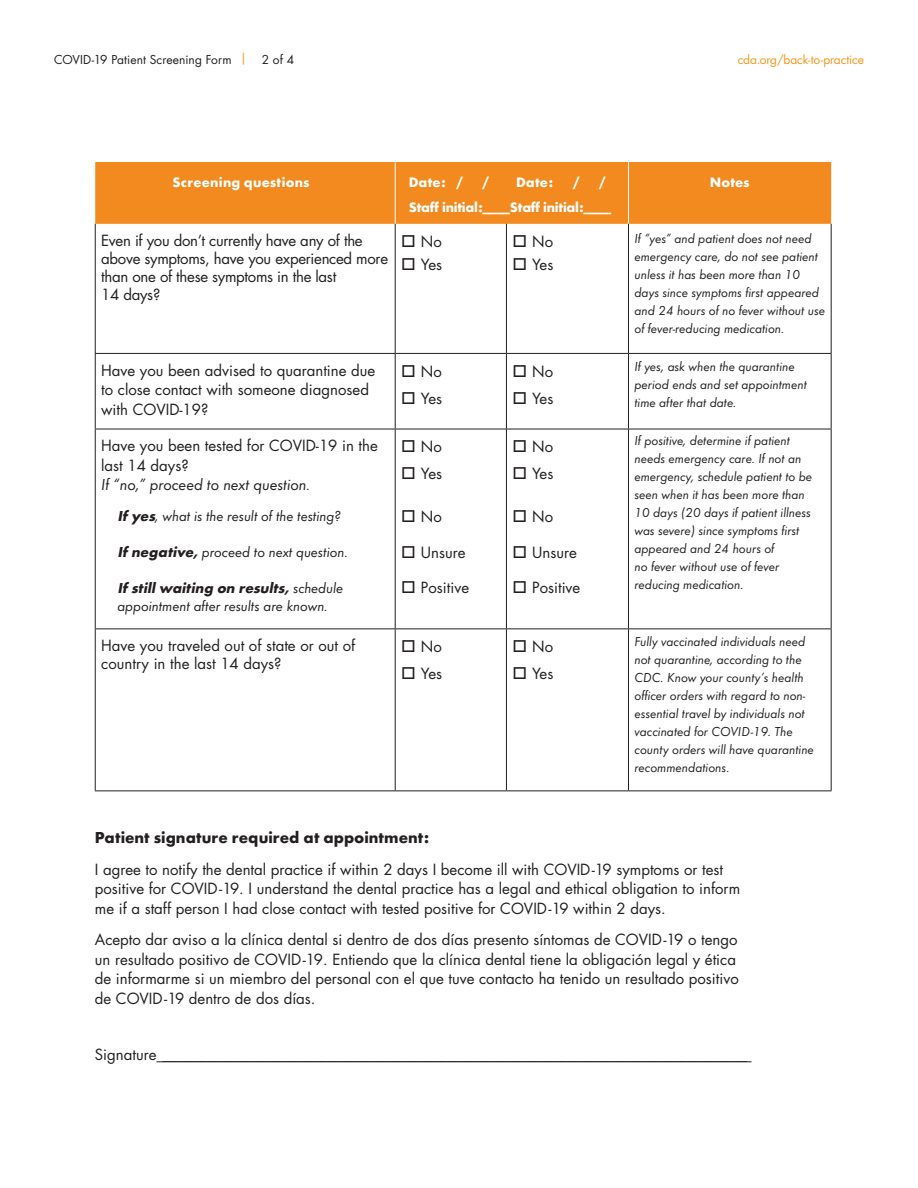
<style>
.page{position:relative;width:918px;height:1188px;background:#fff}
.page>*{position:absolute;margin:0;border:0;box-sizing:border-box;transform-origin:0 0}
.t1{font:700 16.5px "Futura";color:#231f20}
.t2{font:16.5px "Futura Boo Obl";color:#231f20}
.t3{font:15px/19.5px "Futura Std";color:#231f20}
.t4{font:15px/18px "Futura Boo Obl";color:#231f20}
.t5{font:15px/18px "Futura Std";letter-spacing:-.02em;color:#231f20}
.Table_Title_Subhead{font:700 14.25px "Futura";letter-spacing:.005em;color:#fff}
.Table_Title_Subhead-2{font:700 14.25px "Futura";letter-spacing:-.02em;color:#fff}
.t6{font:13.5px/18px "Futura Boo Obl";color:#231f20}
.Top_Header{font:12px "Futura Std";letter-spacing:.005em;color:#231f20}
.Top_Header_TDSC_COM{font:12px "Futura Std";letter-spacing:-.01em;color:#f7971d}
.s1{color:#f7971d}
.s2{color:#f28a20}
.s3{font-size:15px}
.s4{font-family:"Futura";font-weight:700;font-style:italic}
</style>
<div class="page">
<hr style="left:157px;top:1061px;width:595px;height:1px;background:#231f20">
<div style="left:95px;top:162px;width:736px;height:62px;background:#f28a20"></div>
<hr style="left:628px;top:162px;width:1px;height:62px;background:#fff">
<hr style="left:95px;top:354px;width:1px;height:75px;background:#231f20">
<hr style="left:395px;top:354px;width:1px;height:75px;background:#231f20">
<hr style="left:506px;top:354px;width:1px;height:75px;background:#231f20">
<hr style="left:628px;top:354px;width:1px;height:75px;background:#231f20">
<hr style="left:831px;top:354px;width:1px;height:75px;background:#231f20">
<hr style="left:95px;top:429px;width:300px;height:1px;background:#231f20">
<hr style="left:95px;top:429px;width:1px;height:199px;background:#231f20">
<hr style="left:395px;top:429px;width:111px;height:1px;background:#231f20">
<hr style="left:395px;top:429px;width:1px;height:199px;background:#231f20">
<hr style="left:506px;top:429px;width:122px;height:1px;background:#231f20">
<hr style="left:506px;top:429px;width:1px;height:199px;background:#231f20">
<hr style="left:628px;top:429px;width:204px;height:1px;background:#231f20">
<hr style="left:628px;top:429px;width:1px;height:199px;background:#231f20">
<hr style="left:831px;top:429px;width:1px;height:199px;background:#231f20">
<hr style="left:395px;top:162px;width:1px;height:62px;background:#fff">
<hr style="left:95px;top:224px;width:1px;height:129px;background:#231f20">
<hr style="left:395px;top:224px;width:1px;height:129px;background:#231f20">
<hr style="left:95px;top:353px;width:300px;height:1px;background:#231f20">
<hr style="left:395px;top:353px;width:111px;height:1px;background:#231f20">
<hr style="left:506px;top:224px;width:1px;height:129px;background:#231f20">
<hr style="left:506px;top:353px;width:122px;height:1px;background:#231f20">
<hr style="left:628px;top:224px;width:1px;height:129px;background:#231f20">
<hr style="left:831px;top:224px;width:1px;height:129px;background:#231f20">
<hr style="left:628px;top:353px;width:204px;height:1px;background:#231f20">
<hr style="left:95px;top:628px;width:300px;height:1px;background:#231f20">
<hr style="left:95px;top:629px;width:1px;height:161px;background:#231f20">
<hr style="left:395px;top:628px;width:111px;height:1px;background:#231f20">
<hr style="left:395px;top:629px;width:1px;height:161px;background:#231f20">
<hr style="left:506px;top:628px;width:122px;height:1px;background:#231f20">
<hr style="left:506px;top:629px;width:1px;height:161px;background:#231f20">
<hr style="left:628px;top:628px;width:204px;height:1px;background:#231f20">
<hr style="left:628px;top:629px;width:1px;height:161px;background:#231f20">
<hr style="left:831px;top:629px;width:1px;height:161px;background:#231f20">
<hr style="left:95px;top:790px;width:300px;height:1px;background:#231f20">
<hr style="left:395px;top:790px;width:111px;height:1px;background:#231f20">
<hr style="left:506px;top:790px;width:122px;height:1px;background:#231f20">
<hr style="left:628px;top:790px;width:204px;height:1px;background:#231f20">
<p class="Top_Header" style="left:54px;top:52px;width:242px">COVID-19 Patient Screening Form <span class="s1">|</span> 2 of 4</p>
<p class="Top_Header_TDSC_COM" style="left:738px;top:52px;width:128px">cda.org/back-to-practice</p>
<p class="Table_Title_Subhead" style="left:172px;top:174px;width:139px">Screening questions</p>
<p class="Table_Title_Subhead" style="left:409px;top:174px;width:199px">Date: <span class="s2">x</span>/<span class="s2">xx</span>/<span class="s2">xx</span> Date: <span class="s2">xx</span>/<span class="s2">xx</span>/</p>
<p class="Table_Title_Subhead-2" style="left:409px;top:198px;width:204px">Staff initial:____Staff initial:____</p>
<p class="Table_Title_Subhead" style="left:710px;top:174px;width:41px">Notes</p>
<p class="t5" style="left:101px;top:232px;width:288px">Even if you don’t currently have any of the above symptoms, have you experienced more than one of these symptoms in the last<br>14 days?</p>
<p class="t3" style="left:401px;top:232px;width:42px">□ No</p>
<p class="t3" style="left:401px;top:255px;width:42px">□ Yes</p>
<p class="t3" style="left:512px;top:232px;width:42px">□ No</p>
<p class="t3" style="left:512px;top:255px;width:42px">□ Yes</p>
<p class="t6" style="left:634px;top:230px;width:192px">If “yes” and patient does not need emergency care, do not see patient unless it has been more than 10 days since symptoms first appeared and 24 hours of no fever without use of fever-reducing medication.</p>
<p class="t3" style="left:101px;top:360px;width:276px">Have you been advised to quarantine due to close contact with someone diagnosed with COVID-19?</p>
<p class="t3" style="left:401px;top:362px;width:42px">□ No</p>
<p class="t3" style="left:401px;top:388px;width:42px">□ Yes</p>
<p class="t3" style="left:512px;top:362px;width:42px">□ No</p>
<p class="t3" style="left:512px;top:388px;width:42px">□ Yes</p>
<p class="t6" style="left:634px;top:357px;width:174px">If yes, ask when the quarantine period ends and set appointment time after that date.</p>
<p class="t3" style="left:101px;top:436px;width:278px">Have you been tested for COVID-19 in the last 14 days?</p>
<p class="t2" style="left:101px;top:475px;width:210px">If “no,” proceed to next question<span class="s3">.</span></p>
<p class="t4" style="left:117px;top:507px;width:225px"><span class="s4">Ifyes</span>, what is the result of the testing?</p>
<p class="t4" style="left:117px;top:543px;width:232px"><span class="s4">Ifnegative,</span>proceed to next question.</p>
<p class="t4" style="left:117px;top:579px;width:227px"><span class="s4">Ifstillwaiting on results,</span>s c h e d u l e appointment after results are known.</p>
<p class="t3" style="left:401px;top:437px;width:42px">□ No</p>
<p class="t3" style="left:401px;top:464px;width:42px">□ Yes</p>
<p class="t3" style="left:401px;top:507px;width:42px">□ No</p>
<p class="t3" style="left:401px;top:542px;width:66px">□ Unsure</p>
<p class="t3" style="left:401px;top:578px;width:69px">□ Positive</p>
<p class="t3" style="left:512px;top:437px;width:42px">□ No</p>
<p class="t3" style="left:512px;top:464px;width:42px">□ Yes</p>
<p class="t3" style="left:512px;top:507px;width:42px">□ No</p>
<p class="t3" style="left:512px;top:542px;width:66px">□ Unsure</p>
<p class="t3" style="left:512px;top:578px;width:69px">□ Positive</p>
<p class="t6" style="left:634px;top:431px;width:179px">If positive, determine if patient needs emergency care. If not an emergency, schedule patient to be seen when it has been more than<br>10 days (20 days if patient illness was severe) since symptoms first appeared and 24 hours of<br>no fever without use of fever reducing medication.</p>
<p class="t3" style="left:101px;top:637px;width:256px;line-height:18px">Have you traveled out of state or out of country in the last 14 days?</p>
<p class="t3" style="left:401px;top:637px;width:42px">□ No</p>
<p class="t3" style="left:401px;top:664px;width:42px">□ Yes</p>
<p class="t3" style="left:512px;top:637px;width:42px">□ No</p>
<p class="t3" style="left:512px;top:664px;width:42px">□ Yes</p>
<p class="t6" style="left:634px;top:633px;width:181px">Fully vaccinated individuals need not quarantine, according to the<br>CDC. Know your county’s health officer orders with regard to non&shy;essential travel by individuals not vaccinated for COVID-19. The county orders will have quarantine recommendations.</p>
<p class="t1" style="left:95px;top:828px;width:336px">Patient signature required at appointment:</p>
<p class="t3" style="left:95px;top:860px;width:647px">I agree to notify the dental practice if within 2 days I become ill with COVID-19 symptoms or test positive for COVID-19. I understand the dental practice has a legal and ethical obligation to inform me if a staff person I had close contact with tested positive for COVID-19 within 2 days.</p>
<p class="t3" style="left:95px;top:930px;width:645px">Acepto dar aviso a la clínica dental si dentro de dos días presento síntomas de COVID-19 o tengo un resultado positivo de COVID-19. Entiendo que la clínica dental tiene la obligación legal y ética de informarme si un miembro del personal con el que tuve contacto ha tenido un resultado positivo de COVID-19 dentro de dos días.</p>
<p class="t3" style="left:95px;top:1045px;width:654px">Signature ______________________________________________________________________________</p>
</div>
